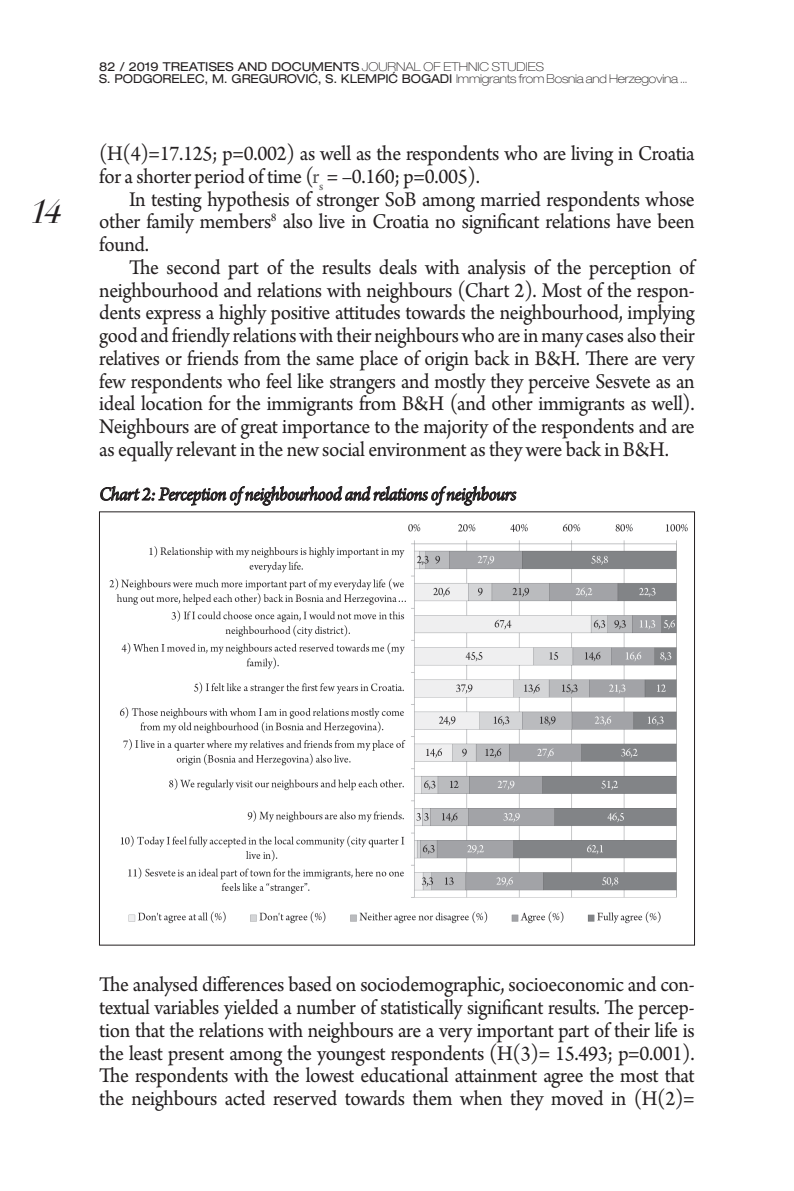
<style>
.page{position:relative;width:794px;height:1191px;background:#fff}
.page>*{position:absolute;margin:0;border:0;box-sizing:border-box;transform-origin:0 0}
.t1{font:italic 33.07px "Bauer Bodoni CE";color:#231f20;scale:.95 1}
.t2{font:22.05px/22.8px "Arno Pro";letter-spacing:-.015em;color:#231f20;text-align:justify;scale:.95 1}
.t3{font:italic 19.78px "Arno Pro";letter-spacing:-.025em;color:#231f20}
.t4{font:expanded 12.25px/12.2px "Helvetica Neue LT Pro";color:#231f20}
.t5{font:100 expanded 12.25px "Helvetica Neue LT Pro";letter-spacing:-.02em;color:#231f20;scale:.96 1}
.t6{font:expanded 12.25px "Helvetica Neue LT Pro";color:#231f20;scale:.96 1}
.s1{font-weight:100}
.s2{color:#535453}
</style>
<div class="page">
<svg style="left:100px;top:486px;width:416px;height:20px"></svg>
<img style="left:109px;top:520px;width:586px;height:413px">
<h1 class="t1" style="left:30px;top:191px;width:35px">14</h1>
<p class="t4" style="left:99px;top:60px;width:446px">82 / 2019 TREATISES AND DOCUMENTS <span class="s1">JOURNAL OF ETHNIC STUDIES<br></span>S. PODGORE</p>
<p class="t6" style="left:179px;top:72px;width:75px">LEC, M. GREGUROVI</p>
<p class="t6" style="left:308px;top:72px;width:60px">Ć, S. KLEMPI</p>
<p class="t6" style="left:388px;top:72px;width:33px">Ć BOGADI</p>
<p class="t5" style="left:456px;top:71px;width:242px">Immigrants from Bosnia and Herzegovina ...</p>
<p class="t2" style="left:99px;top:143px;width:628px">(H(4)=17.125; p=0.002) as well as the respondents who are living in Croatia for a shorter period of time (<span class="s2">r</span><sub>s</sub> = –0.160; p=0.005).</p>
<p class="t2" style="left:99px;top:189px;width:628px;text-indent:30px">In testing hypothesis of stronger SoB among married respondents whose other family members<sup>8</sup> also live in Croatia no significant relations have been found.</p>
<p class="t2" style="left:99px;top:257px;width:628px;text-indent:30px">The second part of the results deals with analysis of the perception of neighbourhood and relations with neighbours (Chart 2). Most of the respon&shy;dents express a highly positive attitudes towards the neighbourhood, implying good and friendly relations with their neighbours who are in many cases also their relatives or friends from the same place of origin back in B&amp;H. There are very few respondents who feel like strangers and mostly they perceive Sesvete as an ideal location for the immigrants from B&amp;H (and other immigrants as well).<br>Neighbours are of great importance to the majority of the respondents and are as equally relevant in the new social environment as they were back in B&amp;H.</p>
<p class="t3" style="left:99px;top:483px;width:419px">Chart 2: Perception of neighbourhood and relations of neighbours</p>
<p class="t2" style="left:99px;top:974px;width:628px">The analysed differences based on sociodemographic, socioeconomic and con&shy;textual variables yielded a number of statistically significant results. The percep&shy;tion that the relations with neighbours are a very important part of their life is the least present among the youngest respondents (H(3)= 15.493; p=0.001).<br>The respondents with the lowest educational attainment agree the most that the neighbours acted reserved towards them when they moved in (H(2)=</p>
</div>
